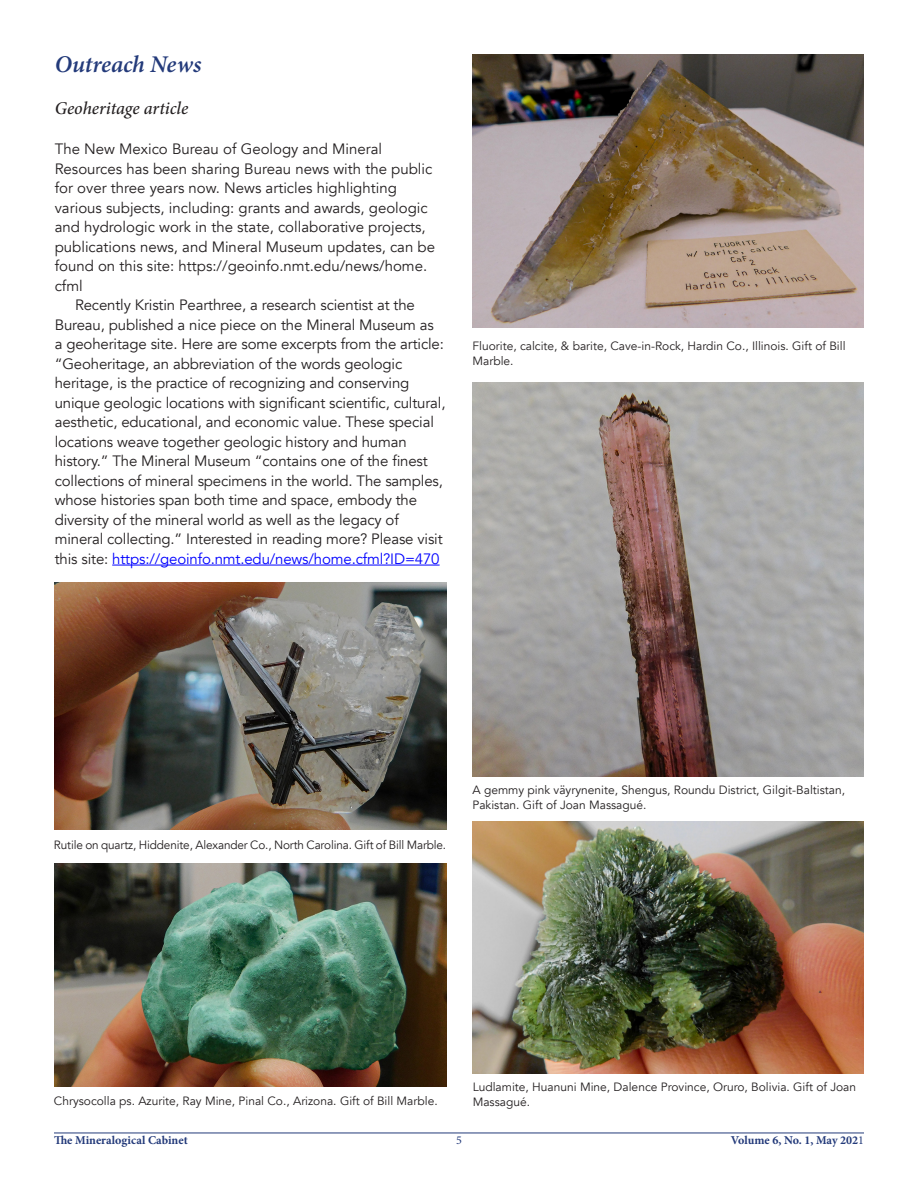
<style>
.page{position:relative;width:918px;height:1188px;background:#fff}
.page>*{position:absolute;margin:0;border:0;box-sizing:border-box;transform-origin:0 0}
.Body{font:italic 600 24px "Minion Pro";letter-spacing:-.005em;color:#233a7a}
.t1{font:italic 500 18px "Minion Pro";letter-spacing:-.005em;color:#231f20}
.Indent_Body{font:15px/19.5px "Avenir";letter-spacing:-.01em;color:#231f20}
.Body-2{font:15px/19.5px "Avenir";color:#231f20}
.t2{font:12px/15px "Avenir";color:#231f20}
.t3{font:700 12px "Minion Pro";color:#233a7a}
.t4{font:12px "Minion Pro";color:#233a7a}
.s1{color:#00f}
.s2{font-weight:400}
</style>
<div class="page">
<hr style="left:54px;top:1133px;width:810px;height:1px;background:#233a7a">
<hr style="left:112px;top:565px;width:328px;height:1px;background:#00f">
<img style="left:55px;top:583px;width:391px;height:247px">
<img style="left:54px;top:863px;width:392px;height:223px">
<img style="left:472px;top:54px;width:392px;height:273px">
<img style="left:472px;top:382px;width:392px;height:395px">
<img style="left:472px;top:821px;width:392px;height:253px">
<p class="Body" style="left:55px;top:47px;width:148px">Outreach News</p>
<h3 class="t1" style="left:55px;top:96px;width:135px">Geoheritage article</h3>
<p class="Body-2" style="left:55px;top:140px;width:382px">The New Mexico Bureau of Geology and Mineral Resources has been sharing Bureau news with the public for over three years now. News articles highlighting various subjects, including: grants and awards, geologic and hydrologic work in the state, collaborative projects, publications news, and Mineral Museum updates, can be found on this site: https://geoinfo.nmt.edu/news/home. cfml</p>
<p class="Indent_Body" style="left:55px;top:296px;width:392px;text-indent:20px">Recently Kristin Pearthree, a research scientist at the Bureau, published a nice piece on the Mineral Museum as<br>a geoheritage site. Here are some excerpts from the article: “Geoheritage, an abbreviation of the words geologic heritage, is the practice of recognizing and conserving unique geologic locations with significant scientific, cultural, aesthetic, educational, and economic value. These special locations weave together geologic history and human history.” The Mineral Museum “contains one of the finest collections of mineral specimens in the world. The samples, whose histories span both time and space, embody the diversity of the mineral world as well as the legacy of mineral collecting.” Interested in reading more? Please visit this site: <span class="s1">https://geoinfo.nmt.edu/news/home.cfml?ID=470</span></p>
<p class="t2" style="left:472px;top:338px;width:375px">Fluorite, calcite, &amp; barite, Cave-in-Rock, Hardin Co., Illinois. Gift of Bill<br>Marble.</p>
<p class="t2" style="left:54px;top:838px;width:394px">Rutile on quartz, Hiddenite, Alexander Co., North Carolina. Gift of Bill Marble.</p>
<p class="t2" style="left:472px;top:783px;width:374px">A gemmy pink väyrynenite, Shengus, Roundu District, Gilgit-Baltistan,<br>Pakistan. Gift of Joan Massagué.</p>
<p class="t2" style="left:54px;top:1094px;width:385px">Chrysocolla ps. Azurite, Ray Mine, Pinal Co., Arizona. Gift of Bill Marble.</p>
<p class="t2" style="left:473px;top:1080px;width:385px">Ludlamite, Huanuni Mine, Dalence Province, Oruro, Bolivia. Gift of Joan<br>Massagué.</p>
<p class="t3" style="left:54px;top:1132px;width:135px">The Mineralogical Cabinet</p>
<p class="t4" style="left:456px;top:1132px;width:7px">5</p>
<p class="t3" style="left:731px;top:1132px;width:135px">Volume 6, No. 1, May 202<span class="s2">1</span></p>
</div>
